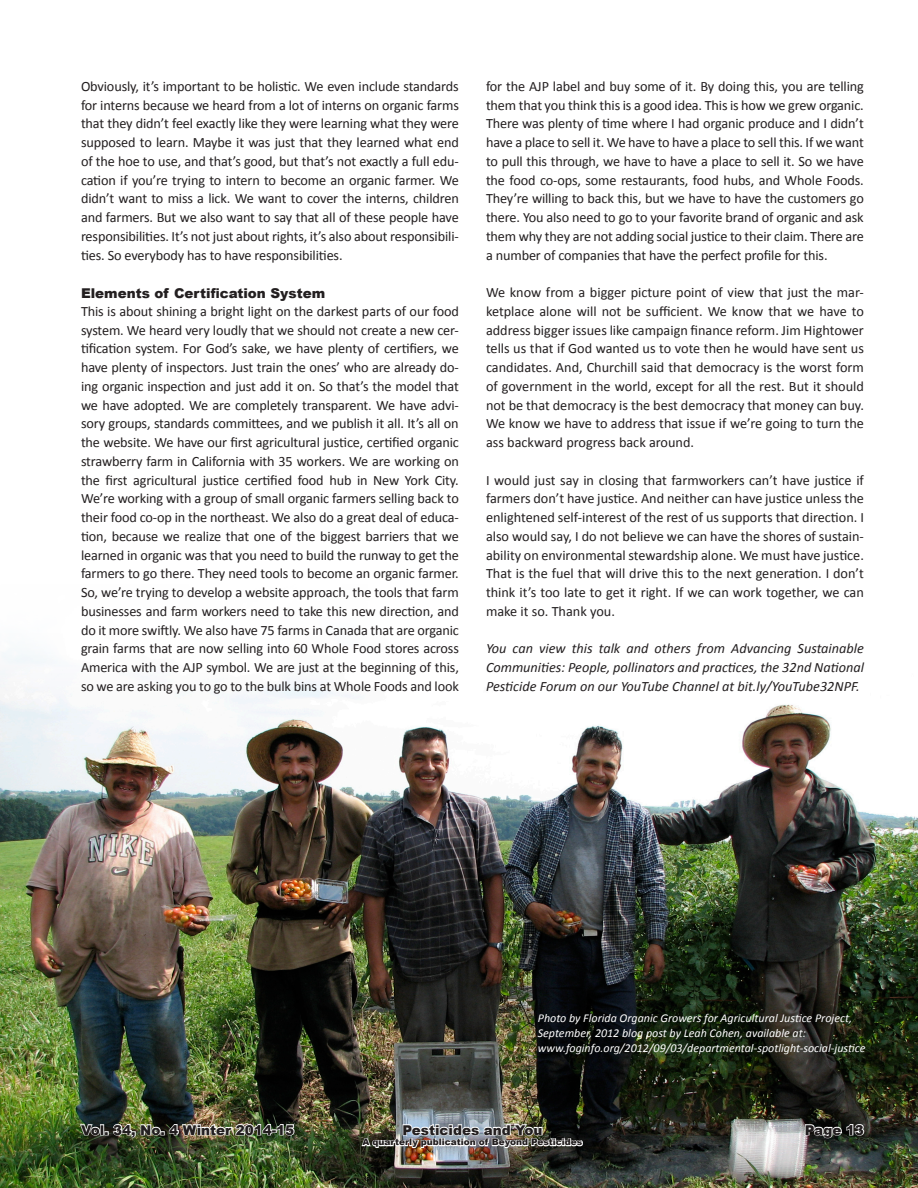
<style>
.page{position:relative;width:918px;height:1188px;background:#fff}
.page>*{position:absolute;margin:0;border:0;box-sizing:border-box;transform-origin:0 0}
.t1{font:14.25px/18.8px "Calibri";letter-spacing:-.01em;color:#231f20;text-align:justify}
.t2{font:italic 14.25px/18.8px "Calibri";color:#231f20;text-align:justify}
.t3{font:900 13.5px "Arial";color:#231f20}
.t4{font:italic 12px/15px "Calibri";color:#fff}
.t5{font:900 9px "Arial";color:#231f20}
</style>
<div class="page">
<img style="left:0;top:650px;width:918px;height:538px">
<img style="left:360px;top:1123px;width:224px;height:26px">
<img style="left:79px;top:1123px;width:217px;height:16px">
<svg style="left:804px;top:1123px;width:61px;height:16px"></svg>
<p class="t1" style="left:81px;top:77px;width:379px">Obviously, it’s important to be holistic. We even include standards for interns because we heard from a lot of interns on organic farms that they didn’t feel exactly like they were learning what they were supposed to learn. Maybe it was just that they learned what end of the hoe to use, and that’s good, but that’s not exactly a full edu&shy;cation if you’re trying to intern to become an organic farmer. We didn’t want to miss a lick. We want to cover the interns, children and farmers. But we also want to say that all of these people have responsibilities. It’s not just about rights, it’s also about responsibili&shy;ties. So everybody has to have responsibilities.</p>
<p class="t3" style="left:81px;top:283px;width:246px">Elements of Certification System</p>
<p class="t1" style="left:81px;top:302px;width:379px">This is about shining a bright light on the darkest parts of our food system. We heard very loudly that we should not create a new cer&shy;tification system. For God’s sake, we have plenty of certifiers, we have plenty of inspectors. Just train the ones’ who are already do&shy;ing organic inspection and just add it on. So that’s the model that we have adopted. We are completely transparent. We have advi&shy;sory groups, standards committees, and we publish it all. It’s all on the website. We have our first agricultural justice, certified organic strawberry farm in California with 35 workers. We are working on the first agricultural justice certified food hub in New York City.<br>We’re working with a group of small organic farmers selling back to their food co-op in the northeast. We also do a great deal of educa&shy;tion, because we realize that one of the biggest barriers that we learned in organic was that you need to build the runway to get the farmers to go there. They need tools to become an organic farmer.<br>So, we’re trying to develop a website approach, the tools that farm businesses and farm workers need to take this new direction, and do it more swiftly. We also have 75 farms in Canada that are organic grain farms that are now selling into 60 Whole Food stores across America with the AJP symbol. We are just at the beginning of this, so we are asking you to go to the bulk bins at Whole Foods and look</p>
<p class="t1" style="left:486px;top:77px;width:379px">for the AJP label and buy some of it. By doing this, you are telling them that you think this is a good idea. This is how we grew organic.<br>There was plenty of time where I had organic produce and I didn’t have a place to sell it. We have to have a place to sell this. If we want to pull this through, we have to have a place to sell it. So we have the food co-ops, some restaurants, food hubs, and Whole Foods.<br>They’re willing to back this, but we have to have the customers go there. You also need to go to your favorite brand of organic and ask them why they are not adding social justice to their claim. There are a number of companies that have the perfect profile for this.</p>
<p class="t1" style="left:486px;top:283px;width:379px">We know from a bigger picture point of view that just the mar&shy;ketplace alone will not be sufficient. We know that we have to address bigger issues like campaign finance reform. Jim Hightower tells us that if God wanted us to vote then he would have sent us candidates. And, Churchill said that democracy is the worst form of government in the world, except for all the rest. But it should not be that democracy is the best democracy that money can buy.<br>We know we have to address that issue if we’re going to turn the ass backward progress back around.</p>
<p class="t1" style="left:486px;top:471px;width:379px">I would just say in closing that farmworkers can’t have justice if farmers don’t have justice. And neither can have justice unless the enlightened self-interest of the rest of us supports that direction. I also would say, I do not believe we can have the shores of sustain&shy;ability on environmental stewardship alone. We must have justice.<br>That is the fuel that will drive this to the next generation. I don’t think it’s too late to get it right. If we can work together, we can make it so. Thank you.</p>
<p class="t2" style="left:486px;top:639px;width:379px">You can view this talk and others from Advancing Sustainable Communities: People, pollinators and practices, the 32nd National Pesticide Forum on our YouTube Channel at bit.ly/YouTube32NPF.</p>
<p class="t4" style="left:538px;top:1010px;width:316px">Photo by Florida Organic Growers for Agricultural Justice Project,<br>September, 2012 blog post by Leah Cohen, available at:</p>
<p class="t4" style="left:538px;top:1040px;width:329px">www.foginfo.org/2012/09/03/departmental-spotlight-social-justice</p>
<p class="t3" style="left:81px;top:1120px;width:215px">Vol. 34, No. 4 Winter 2014-15</p>
<p class="t3" style="left:805px;top:1120px;width:61px">Page 13</p>
<p class="t3" style="left:402px;top:1120px;width:142px">Pesticides and You</p>
<p class="t5" style="left:363px;top:1136px;width:221px">A quarterly publication of Beyond Pesticides</p>
</div>
